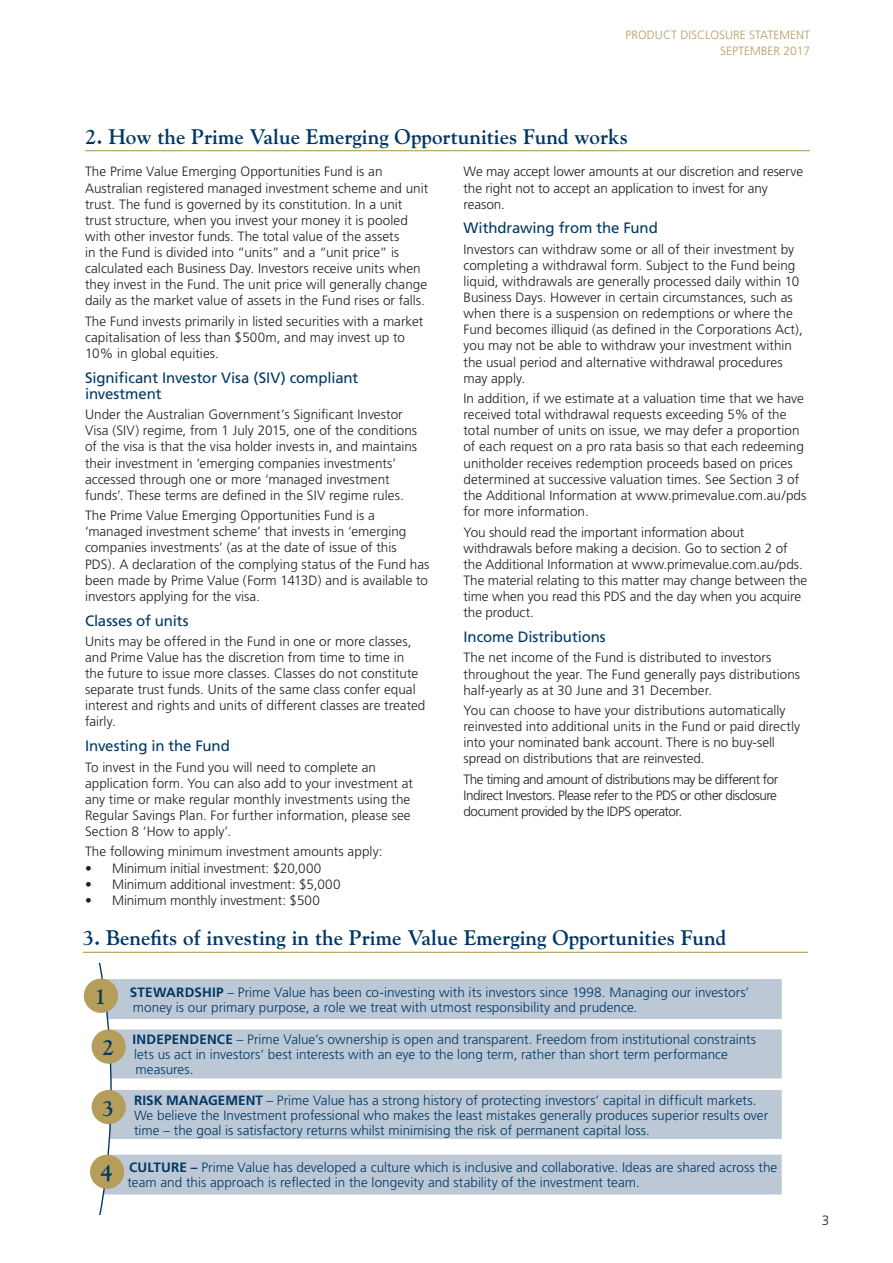
<style>
.page{position:relative;width:893px;height:1263px;background:#fff}
.page>*{position:absolute;margin:0;border:0;box-sizing:border-box;transform-origin:0 0}
.t1{font:700 22.05px "Goudy";color:#003864}
.t2{font:700 21px "Goudy";color:#003864}
.t3{font:15px/16.2px "Frutiger";letter-spacing:-.005em;color:#003864}
.t4{font:300 13.5px/16px "Frutiger";color:#231f20}
.t5{font:300 13.5px/15px "Frutiger";color:#003864}
.t6{font:300 12px/16.2px "Frutiger";color:#b49e5a;text-align:right}
.s1{font-weight:700}
</style>
<div class="page">
<hr style="left:85px;top:150px;width:725px;height:1px;background:#b49e5a">
<hr style="left:83px;top:952px;width:725px;height:1px;background:#b49e5a">
<svg style="left:83px;top:963px;width:699px;height:251px"></svg>
<div style="left:84px;top:979px;width:34px;height:34px;background:#b49e5a;border-radius:50%"></div>
<div style="left:92px;top:1090px;width:34px;height:34px;background:#b49e5a;border-radius:50%"></div>
<div style="left:92px;top:1029px;width:34px;height:35px;background:#b49e5a;border-radius:50%"></div>
<div style="left:90px;top:1155px;width:34px;height:34px;background:#b49e5a;border-radius:50%"></div>
<p class="t6" style="left:626px;top:27px;width:186px">PRODUCT DISCLOSURE STATEMENT<br>SEPTEMBER 2017</p>
<h2 class="t2" style="left:85px;top:124px;width:544px">2. How the Prime Value Emerging Opportunities Fund works</h2>
<p class="t4" style="left:85px;top:164px;width:345px">The Prime Value Emerging Opportunities Fund is an Australian registered managed investment scheme and unit trust. The fund is governed by its constitution. In a unit trust structure, when you invest your money it is pooled with other investor funds. The total value of the assets<br>in the Fund is divided into “units” and a “unit price” is calculated each Business Day. Investors receive units when they invest in the Fund. The unit price will generally change daily as the market value of assets in the Fund rises or falls.</p>
<p class="t4" style="left:85px;top:313px;width:340px">The Fund invests primarily in listed securities with a market capitalisation of less than $500m, and may invest up to<br>10% in global equities.</p>
<p class="t3" style="left:85px;top:369px;width:275px">Significant Investor Visa (SIV) compliant investment</p>
<p class="t4" style="left:85px;top:406px;width:334px">Under the Australian Government’s Significant Investor Visa (SIV) regime, from 1 July 2015, one of the conditions of the visa is that the visa holder invests in, and maintains their investment in ‘emerging companies investments’ accessed through one or more ‘managed investment funds’. These terms are defined in the SIV regime rules.</p>
<p class="t4" style="left:85px;top:507px;width:346px">The Prime Value Emerging Opportunities Fund is a ‘managed investment scheme’ that invests in ‘emerging companies investments’ (as at the date of issue of this PDS). A declaration of the complying status of the Fund has been made by Prime Value (Form 1413D) and is available to investors applying for the visa.</p>
<p class="t3" style="left:85px;top:612px;width:105px">Classes of units</p>
<p class="t4" style="left:85px;top:633px;width:342px">Units may be offered in the Fund in one or more classes, and Prime Value has the discretion from time to time in the future to issue more classes. Classes do not constitute separate trust funds. Units of the same class confer equal interest and rights and units of different classes are treated fairly.</p>
<p class="t3" style="left:85px;top:738px;width:146px">Investing in the Fund</p>
<p class="t4" style="left:85px;top:759px;width:330px">To invest in the Fund you will need to complete an application form. You can also add to your investment at any time or make regular monthly investments using the Regular Savings Plan. For further information, please see Section 8 ‘How to apply’.</p>
<p class="t4" style="left:85px;top:844px;width:299px">The following minimum investment amounts apply:</p>
<p class="t4" style="left:85px;top:860px;width:238px">• Minimum initial investment: $20,000</p>
<p class="t4" style="left:85px;top:876px;width:257px">• Minimum additional investment: $5,000</p>
<p class="t4" style="left:85px;top:892px;width:236px">• Minimum monthly investment: $500</p>
<p class="t4" style="left:463px;top:164px;width:341px">We may accept lower amounts at our discretion and reserve the right not to accept an application to invest for any reason.</p>
<p class="t3" style="left:463px;top:220px;width:196px">Withdrawing from the Fund</p>
<p class="t4" style="left:463px;top:241px;width:341px">Investors can withdraw some or all of their investment by completing a withdrawal form. Subject to the Fund being liquid, withdrawals are generally processed daily within 10<br>Business Days. However in certain circumstances, such as when there is a suspension on redemptions or where the Fund becomes illiquid (as defined in the Corporations Act), you may not be able to withdraw your investment within the usual period and alternative withdrawal procedures may apply.</p>
<p class="t4" style="left:463px;top:390px;width:344px">In addition, if we estimate at a valuation time that we have received total withdrawal requests exceeding 5% of the total number of units on issue, we may defer a proportion of each request on a pro rata basis so that each redeeming unitholder receives redemption proceeds based on prices determined at successive valuation times. See Section 3 of the Additional Information at www.primevalue.com.au/pds for more information.</p>
<p class="t4" style="left:463px;top:524px;width:345px">You should read the important information about withdrawals before making a decision. Go to section 2 of the Additional Information at www.primevalue.com.au/pds.<br>The material relating to this matter may change between the time when you read this PDS and the day when you acquire the product.</p>
<p class="t3" style="left:463px;top:628px;width:144px">Income Distributions</p>
<p class="t4" style="left:463px;top:650px;width:338px">The net income of the Fund is distributed to investors throughout the year. The Fund generally pays distributions half-yearly as at 30 June and 31 December.</p>
<p class="t4" style="left:463px;top:702px;width:338px">You can choose to have your distributions automatically reinvested into additional units in the Fund or paid directly into your nominated bank account. There is no buy-sell spread on distributions that are reinvested.</p>
<p class="t4" style="left:463px;top:771px;width:316px;text-align:justify">The timing and amount of distributions may be different for Indirect Investors. Please refer to the PDS or other disclosure document provided by the IDPS operator.</p>
<h2 class="t2" style="left:83px;top:925px;width:645px">3. Benefits of investing in the Prime Value Emerging Opportunities Fund</h2>
<p class="t5" style="left:130px;top:984px;width:621px"><span class="s1">STEWARDSHIP</span> – Prime Value has been co-investing with its investors since 1998. Managing our investors’ money is our primary purpose, a role we treat with utmost responsibility and prudence.</p>
<h1 class="t1" style="left:94px;top:983px;width:14px">1</h1>
<h1 class="t1" style="left:102px;top:1034px;width:14px">2</h1>
<h1 class="t1" style="left:102px;top:1095px;width:14px">3</h1>
<h1 class="t1" style="left:101px;top:1159px;width:14px">4</h1>
<p class="t5" style="left:133px;top:1032px;width:625px"><span class="s1">INDEPENDENCE</span> – Prime Value’s ownership is open and transparent. Freedom from institutional constraints lets us act in investors’ best interests with an eye to the long term, rather than short term performance measures.</p>
<p class="t5" style="left:134px;top:1092px;width:636px"><span class="s1">RISK MANAGEMENT</span> – Prime Value has a strong history of protecting investors’ capital in difficult markets.<br>We believe the Investment professional who makes the least mistakes generally produces superior results over time – the goal is satisfactory returns whilst minimising the risk of permanent capital loss.</p>
<p class="t5" style="left:128px;top:1160px;width:651px"><span class="s1">CULTURE –</span> Prime Value has developed a culture which is inclusive and collaborative. Ideas are shared across the team and this approach is reflected in the longevity and stability of the investment team.</p>
<p class="t4" style="left:822px;top:1212px;width:9px">3</p>
</div>
